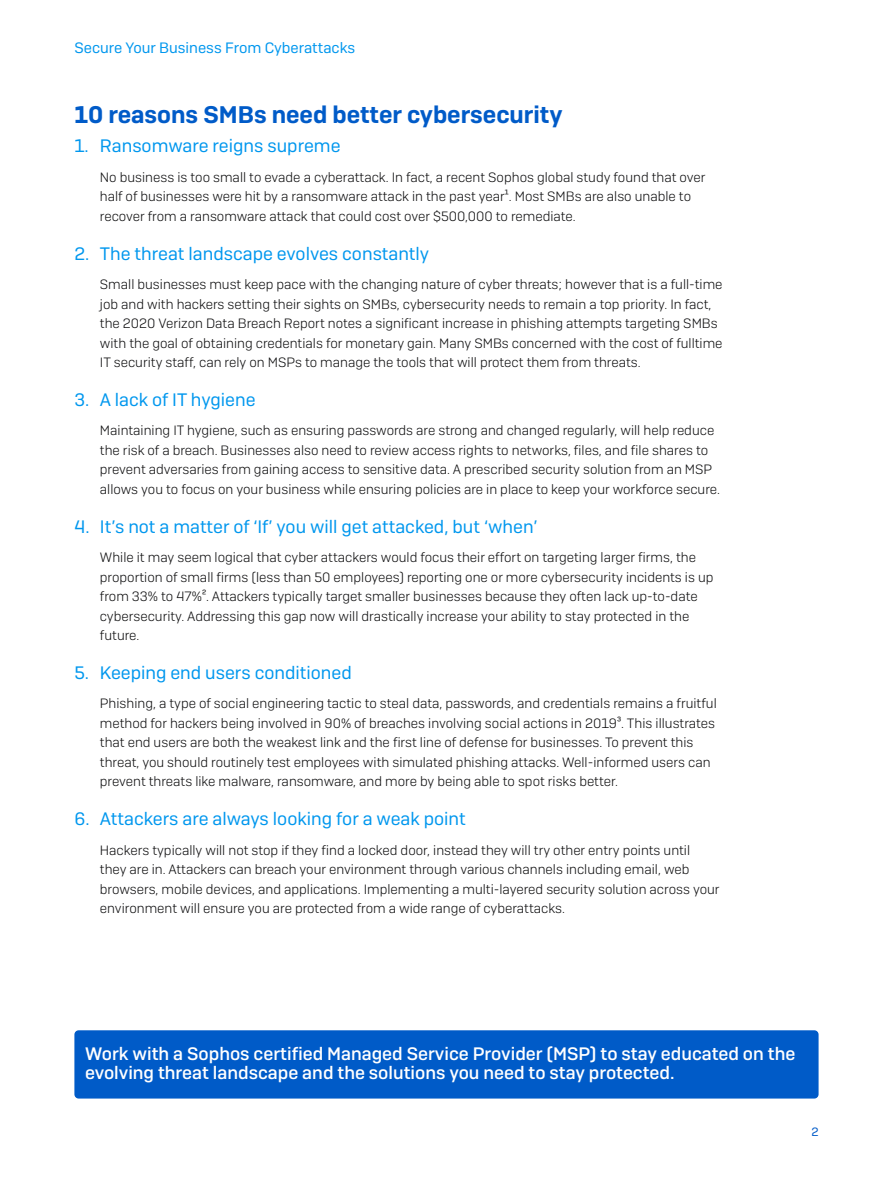
<style>
.page{position:relative;width:893px;height:1191px;background:#fff}
.page>*{position:absolute;margin:0;border:0;box-sizing:border-box;transform-origin:0 0}
.Subheading_1{font:600 24px "Sophos Sans";color:#005bc8}
.t1{font:18px "Sophos Sans";color:#0097ee}
.Subheading_2{font:500 18px/19.5px "Sophos Sans";color:#fff}
.t2{font:15px "Sophos Sans";color:#0097ee}
.Body_Copy_Indent{font:300 13.5px/19.5px "Sophos Sans";color:#0d0d0e}
.t3{font:12px "Sophos Sans";color:#005bc8}
</style>
<div class="page">
<div style="left:74px;top:1030px;width:745px;height:68px;background:#005bc8;border-radius:4px"></div>
<p class="t2" style="left:74px;top:39px;width:282px">Secure Your Business From Cyberattacks</p>
<p class="Subheading_1" style="left:74px;top:100px;width:490px">10 reasons SMBs need better cybersecurity</p>
<p class="t1" style="left:74px;top:135px;width:268px">1. Ransomware reigns supreme</p>
<p class="Body_Copy_Indent" style="left:100px;top:167px;width:607px">No business is too small to evade a cyberattack. In fact, a recent Sophos global study found that over half of businesses were hit by a ransomware attack in the past year¹. Most SMBs are also unable to recover from a ransomware attack that could cost over $500,000 to remediate.</p>
<p class="t1" style="left:74px;top:243px;width:356px">2. The threat landscape evolves constantly</p>
<p class="Body_Copy_Indent" style="left:100px;top:274px;width:624px">Small businesses must keep pace with the changing nature of cyber threats; however that is a full-time job and with hackers setting their sights on SMBs, cybersecurity needs to remain a top priority. In fact, the 2020 Verizon Data Breach Report notes a significant increase in phishing attempts targeting SMBs with the goal of obtaining credentials for monetary gain. Many SMBs concerned with the cost of fulltime IT security staff, can rely on MSPs to manage the tools that will protect them from threats.</p>
<p class="t1" style="left:74px;top:389px;width:183px">3. A lack of IT hygiene</p>
<p class="Body_Copy_Indent" style="left:100px;top:420px;width:622px">Maintaining IT hygiene, such as ensuring passwords are strong and changed regularly, will help reduce the risk of a breach. Businesses also need to review access rights to networks, files, and file shares to prevent adversaries from gaining access to sensitive data. A prescribed security solution from an MSP allows you to focus on your business while ensuring policies are in place to keep your workforce secure.</p>
<p class="t1" style="left:74px;top:516px;width:464px">4. It’s not a matter of ‘If’ you will get attacked, but ‘when’</p>
<p class="Body_Copy_Indent" style="left:100px;top:547px;width:615px">While it may seem logical that cyber attackers would focus their effort on targeting larger firms, the proportion of small firms (less than 50 employees) reporting one or more cybersecurity incidents is up from 33% to 47%². Attackers typically target smaller businesses because they often lack up-to-date cybersecurity. Addressing this gap now will drastically increase your ability to stay protected in the future.</p>
<p class="t1" style="left:74px;top:662px;width:279px">5. Keeping end users conditioned</p>
<p class="Body_Copy_Indent" style="left:100px;top:693px;width:618px">Phishing, a type of social engineering tactic to steal data, passwords, and credentials remains a fruitful method for hackers being involved in 90% of breaches involving social actions in 2019³. This illustrates that end users are both the weakest link and the first line of defense for businesses. To prevent this threat, you should routinely test employees with simulated phishing attacks. Well-informed users can prevent threats like malware, ransomware, and more by being able to spot risks better.</p>
<p class="t1" style="left:74px;top:808px;width:393px">6. Attackers are always looking for a weak point</p>
<p class="Body_Copy_Indent" style="left:100px;top:840px;width:621px">Hackers typically will not stop if they find a locked door, instead they will try other entry points until they are in. Attackers can breach your environment through various channels including email, web browsers, mobile devices, and applications. Implementing a multi-layered security solution across your environment will ensure you are protected from a wide range of cyberattacks.</p>
<p class="Subheading_2" style="left:85px;top:1043px;width:712px">Work with a Sophos certified Managed Service Provider (MSP) to stay educated on the evolving threat landscape and the solutions you need to stay protected.</p>
<p class="t3" style="left:811px;top:1124px;width:9px">2</p>
</div>
